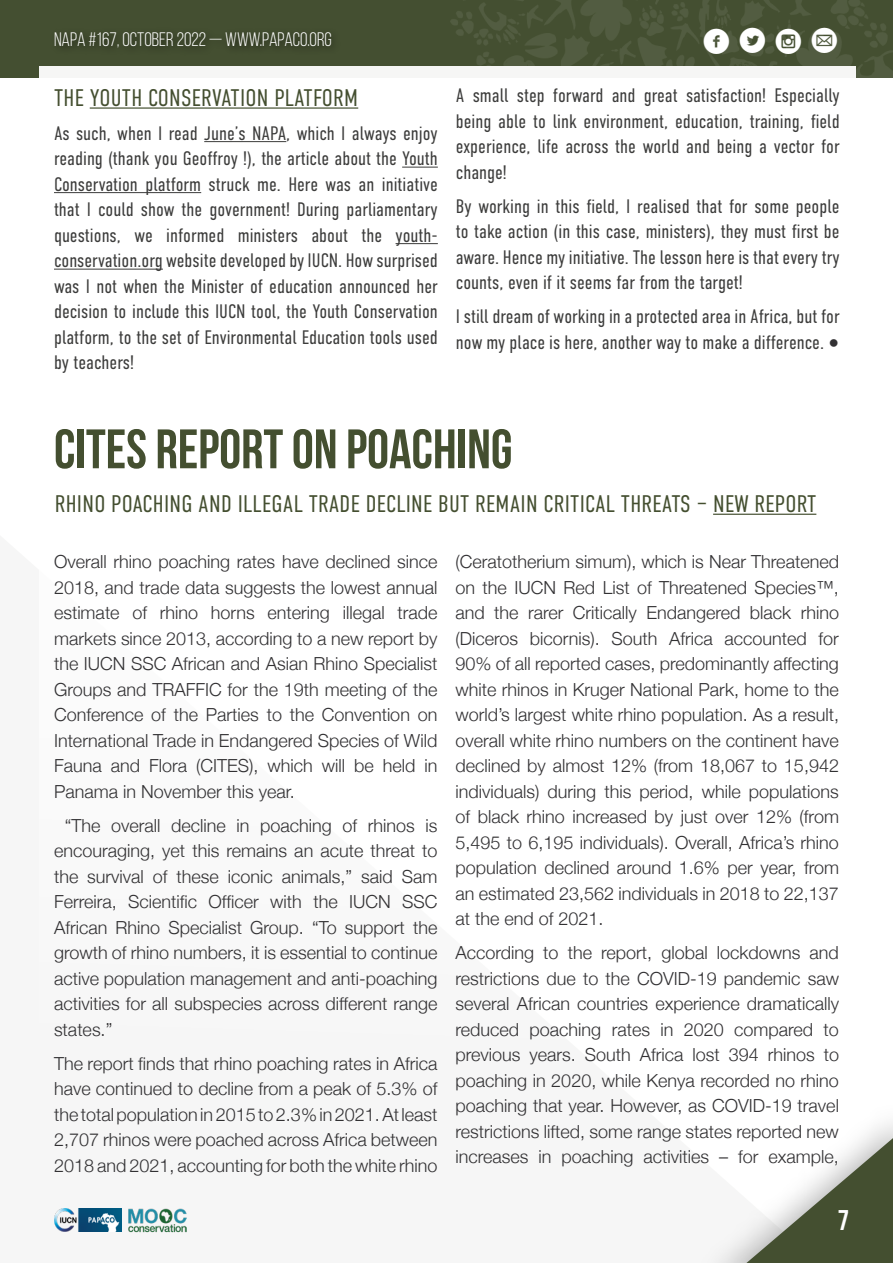
<style>
.page{position:relative;width:893px;height:1263px;background:#fff}
.page>*{position:absolute;margin:0;border:0;box-sizing:border-box;transform-origin:0 0}
.t1{font:700 55.5px "Bebas Neue";color:#444f30}
.t2{font:36px "Socialico";color:#fff}
.t3{font:700 28.5px "Bebas Neue";color:#fff}
.t4{font:300 24px "DIN Condensed";letter-spacing:.01em;color:#444f30}
.t5{font:300 19.5px/25.5px "DIN Condensed";color:#3c3c3b;text-align:justify}
.t6{font:19.5px "Bebas Neue";color:#fff}
.t7{font:300 18px/25.5px "Helvetica Neue";color:#323133;text-align:justify}
.s1{font-family:"Socialico Plus Plus"}
.s2{font-family:"Helvetica Neue";font-size:18px;color:#323133}
</style>
<div class="page">
<div style="left:0;top:0;width:893px;height:77px;background:#444f31"></div>
<div style="left:49px;top:26px;width:293px;height:30px;background:#3f4a2d"></div>
<svg style="left:716px;top:1129px;width:177px;height:134px"></svg>
<div style="left:39px;top:66px;width:817px;height:1005px;background:#fff"></div>
<img style="left:128px;top:1208px;width:59px;height:25px">
<img style="left:450px;top:0;width:443px;height:78px">
<img style="left:54px;top:1209px;width:68px;height:22px">
<hr style="left:713px;top:514px;width:103px;height:1px;background:#444f30">
<hr style="left:90px;top:107px;width:268px;height:2px;background:#444f30">
<hr style="left:204px;top:141px;width:82px;height:1px;background:#3c3c3b">
<hr style="left:402px;top:167px;width:36px;height:1px;background:#3c3c3b">
<hr style="left:54px;top:192px;width:147px;height:1px;background:#3c3c3b">
<hr style="left:396px;top:243px;width:42px;height:1px;background:#3c3c3b">
<hr style="left:54px;top:269px;width:109px;height:1px;background:#3c3c3b">
<p class="t6" style="left:54px;top:29px;width:279px">NAPA #167, OCTOBER 2022 — WWW.PAPACO.ORG</p>
<h2 class="t2" style="left:702px;top:20px;width:138px">fl<span class="s1">im</span></h2>
<h3 class="t4" style="left:54px;top:84px;width:306px">THE YOUTH CONSERVATION PLATFORM</h3>
<p class="t5" style="left:54px;top:120px;width:385px">As such, when I read June’s NAPA, which I always enjoy reading (thank you Geoffroy !), the article about the Youth Conservation platform struck me. Here was an initiative that I could show the government! During parliamentary questions, we informed ministers about the youth&shy;conservation.org website developed by IUCN. How surprised was I not when the Minister of education announced her decision to include this IUCN tool, the Youth Conservation platform, to the set of Environmental Education tools used by teachers!</p>
<p class="t5" style="left:456px;top:83px;width:385px">A small step forward and great satisfaction! Especially being able to link environment, education, training, field experience, life across the world and being a vector for change!</p>
<p class="t5" style="left:456px;top:193px;width:385px">By working in this field, I realised that for some people to take action (in this case, ministers), they must first be aware. Hence my initiative. The lesson here is that every try counts, even if it seems far from the target!</p>
<p class="t5" style="left:456px;top:304px;width:385px">I still dream of working in a protected area in Africa, but for now my place is here, another way to make a difference. <span class="s2">●</span></p>
<h1 class="t1" style="left:54px;top:419px;width:460px">CITES REPORT ON POACHING</h1>
<h3 class="t4" style="left:55px;top:490px;width:763px">RHINO POACHING AND ILLEGAL TRADE DECLINE BUT REMAIN CRITICAL THREATS – NEW REPORT</h3>
<p class="t7" style="left:54px;top:548px;width:385px">Overall rhino poaching rates have declined since 2018, and trade data suggests the lowest annual estimate of rhino horns entering illegal trade markets since 2013, according to a new report by the IUCN SSC African and Asian Rhino Specialist Groups and TRAFFIC for the 19th meeting of the Conference of the Parties to the Convention on International Trade in Endangered Species of Wild Fauna and Flora (CITES), which will be held in Panama in November this year.</p>
<p class="t7" style="left:54px;top:811px;width:385px;text-indent:11px">“The overall decline in poaching of rhinos is encouraging, yet this remains an acute threat to the survival of these iconic animals,” said Sam Ferreira, Scientific Officer with the IUCN SSC African Rhino Specialist Group. “To support the growth of rhino numbers, it is essential to continue active population management and anti-poaching activities for all subspecies across different range states.”</p>
<p class="t7" style="left:54px;top:1049px;width:385px">The report finds that rhino poaching rates in Africa have continued to decline from a peak of 5.3% of the total population in 2015 to 2.3% in 2021. At least 2,707 rhinos were poached across Africa between 2018 and 2021, accounting for both the white rhino</p>
<p class="t7" style="left:455px;top:548px;width:385px">(Ceratotherium simum), which is Near Threatened on the IUCN Red List of Threatened Species™, and the rarer Critically Endangered black rhino (Diceros bicornis). South Africa accounted for 90% of all reported cases, predominantly affecting white rhinos in Kruger National Park, home to the world’s largest white rhino population. As a result, overall white rhino numbers on the continent have declined by almost 12% (from 18,067 to 15,942 individuals) during this period, while populations of black rhino increased by just over 12% (from 5,495 to 6,195 individuals). Overall, Africa’s rhino population declined around 1.6% per year, from an estimated 23,562 individuals in 2018 to 22,137 at the end of 2021.</p>
<p class="t7" style="left:455px;top:939px;width:385px">According to the report, global lockdowns and restrictions due to the COVID-19 pandemic saw several African countries experience dramatically reduced poaching rates in 2020 compared to previous years. South Africa lost 394 rhinos to poaching in 2020, while Kenya recorded no rhino poaching that year. However, as COVID-19 travel restrictions lifted, some range states reported new increases in poaching activities – for example,</p>
<h3 class="t3" style="left:838px;top:1205px;width:13px">7</h3>
</div>
